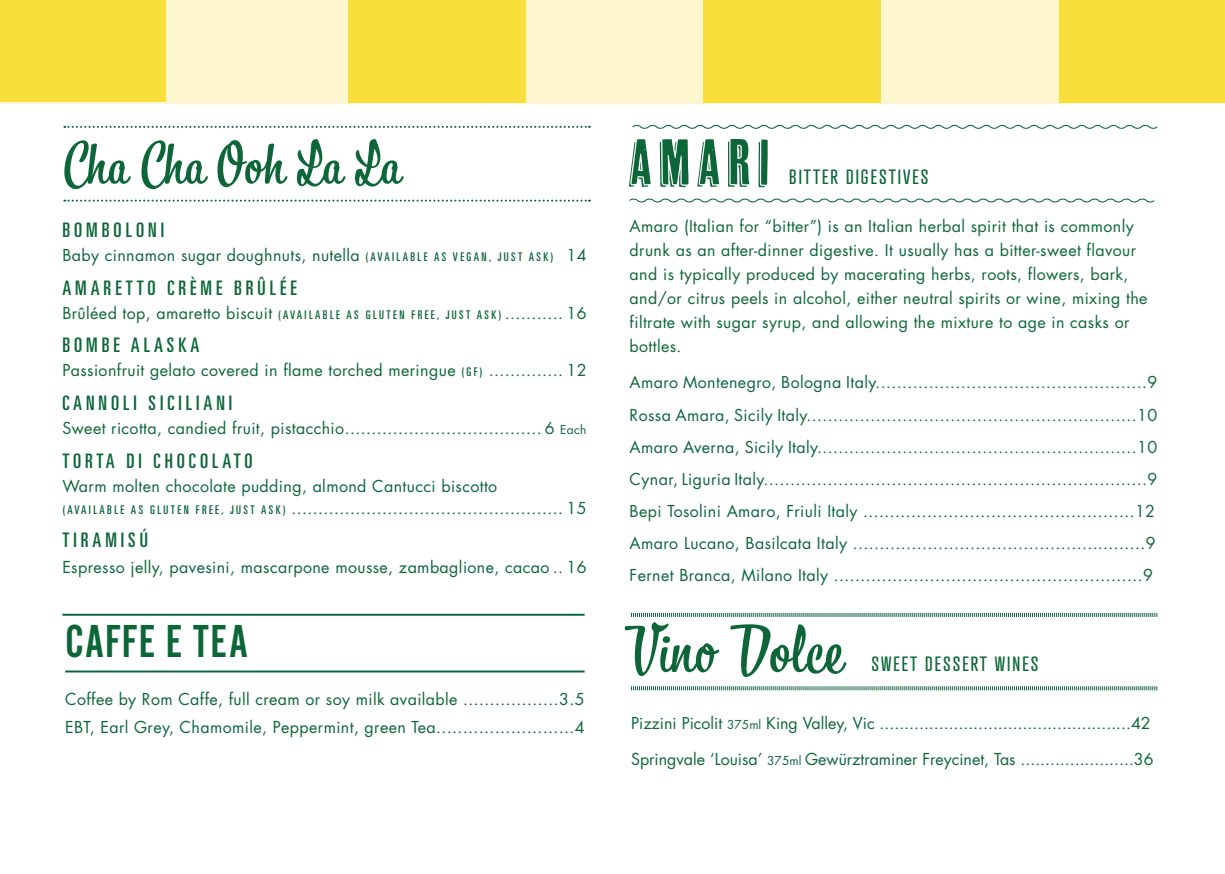
<style>
.page{position:relative;width:1225px;height:874px;background:#fff}
.page>*{position:absolute;margin:0;border:0;box-sizing:border-box;transform-origin:0 0}
.t1{font:64px "Bistro Script";letter-spacing:.02em;color:#0c6638}
.t2{font:64px "Cheap Pine";letter-spacing:.1em;color:#0c6638}
.t3{font:56px "Bistro Script";letter-spacing:.02em;color:#0c6638}
.DRINK_ITEMS{font:48px "Alternate Got No 2 D";letter-spacing:.02em;color:#0c6638}
.t4{font:ultra-condensed 20px "Univers LT Std";letter-spacing:.2em;color:#0c6638}
.t5{font:20px "Atrament";letter-spacing:.1em;color:#0c6638}
.DRINK_ITEMS-2{font:16px/24px "Futura Std";letter-spacing:.025em;color:#0c6638}
.DRINK_ITEMS-3{font:16px "Futura Std";color:#0c6638}
.s1{font-family:"Univers LT Std";font-stretch:ultra-condensed;font-size:12px}
.s2{font-size:12px}
</style>
<div class="page">
<svg style="left:64px;top:199px;width:526px;height:2px"></svg>
<svg style="left:629px;top:198px;width:526px;height:5px"></svg>
<svg style="left:64px;top:126px;width:526px;height:2px"></svg>
<svg style="left:632px;top:124px;width:526px;height:5px"></svg>
<svg style="left:0;top:0;width:1225px;height:104px;fill:#fade3c"></svg>
<hr style="left:65px;top:670px;width:519px;height:2px;background:#0c6638">
<hr style="left:62px;top:613px;width:522px;height:2px;background:#0c6638">
<svg style="left:631px;top:686px;width:526px;height:4px"></svg>
<svg style="left:631px;top:612px;width:526px;height:5px"></svg>
<p class="t3" style="left:62px;top:129px;width:339px">Cha Cha Ooh La La</p>
<p class="t4" style="left:62px;top:218px;width:103px">BOMBOLONI</p>
<p class="DRINK_ITEMS-2" style="left:62px;top:243px;width:526px">Baby cinnamon sugar doughnuts, nutella <span class="s1">( AVA I L A B L E A S V E G A N , J U S T A S K )</span> 14</p>
<p class="t4" style="left:62px;top:276px;width:236px">AMARETTO CRÈME BRÛLÉE</p>
<p class="DRINK_ITEMS-2" style="left:62px;top:301px;width:526px">Brûléed top, amaretto biscuit <span class="s1">(AVAI LAB LE AS G LUTEN FR EE, J U ST AS K)</span> ........... 16</p>
<p class="t4" style="left:62px;top:333px;width:138px">BOMBE ALASKA</p>
<p class="DRINK_ITEMS-2" style="left:62px;top:358px;width:526px">Passionfruit gelato covered in flame torched meringue <span class="s1">( G F )</span> .............. 12</p>
<p class="t4" style="left:62px;top:391px;width:171px">CANNOLI SICILIANI</p>
<p class="DRINK_ITEMS-2" style="left:62px;top:416px;width:526px">Sweet ricotta, candied fruit, pistacchio..................................... 6 <span class="s2">Each</span></p>
<p class="t4" style="left:62px;top:449px;width:192px">TORTA DI CHOCOLATO</p>
<p class="DRINK_ITEMS-2" style="left:62px;top:475px;width:526px;line-height:22px">Warm molten chocolate pudding, almond Cantucci biscotto<br><span class="s1">(AVAI LAB LE AS G LUTEN FR EE, J U ST AS K)</span> ................................................... 15</p>
<p class="t4" style="left:62px;top:528px;width:87px">TIRAMISÚ</p>
<p class="DRINK_ITEMS-2" style="left:62px;top:555px;width:526px">Espresso jelly, pavesini, mascarpone mousse, zambaglione, cacao .. 16</p>
<p class="DRINK_ITEMS" style="left:65px;top:615px;width:184px">CAFFE E TEA</p>
<p class="DRINK_ITEMS-2" style="left:65px;top:687px;width:521px">Coffee by Rom Caffe, full cream or soy milk available ..................3.5</p>
<p class="DRINK_ITEMS-2" style="left:65px;top:715px;width:521px">EBT, Earl Grey, Chamomile, Peppermint, green Tea..........................4</p>
<p class="t2" style="left:629px;top:127px;width:142px">AMARI</p>
<p class="t5" style="left:789px;top:165px;width:141px">BITTER DIGESTIVES</p>
<p class="DRINK_ITEMS-2" style="left:629px;top:214px;width:519px">Amaro (Italian for “bitter”) is an Italian herbal spirit that is commonly drunk as an after-dinner digestive. It usually has a bitter-sweet flavour and is typically produced by macerating herbs, roots, flowers, bark, and/or citrus peels in alcohol, either neutral spirits or wine, mixing the filtrate with sugar syrup, and allowing the mixture to age in casks or bottles.</p>
<p class="DRINK_ITEMS-2" style="left:629px;top:370px;width:529px">Amaro Montenegro, Bologna Italy...................................................9</p>
<p class="DRINK_ITEMS-2" style="left:629px;top:402px;width:529px">Rossa Amara, Sicily Italy..............................................................10</p>
<p class="DRINK_ITEMS-2" style="left:629px;top:434px;width:529px">Amaro Averna, Sicily Italy............................................................10</p>
<p class="DRINK_ITEMS-2" style="left:629px;top:466px;width:529px">Cynar, Liguria Italy........................................................................9</p>
<p class="DRINK_ITEMS-2" style="left:629px;top:498px;width:527px">Bepi Tosolini Amaro, Friuli Italy ...................................................12</p>
<p class="DRINK_ITEMS-2" style="left:629px;top:530px;width:528px">Amaro Lucano, Basilcata Italy .......................................................9</p>
<p class="DRINK_ITEMS-2" style="left:629px;top:562px;width:525px">Fernet Branca, Milano Italy ..........................................................9</p>
<p class="t1" style="left:631px;top:609px;width:212px">Vino Dolce</p>
<p class="t5" style="left:871px;top:651px;width:168px">SWEET DESSERT WINES</p>
<p class="DRINK_ITEMS-3" style="left:631px;top:713px;width:521px">Pizzini Picolit <span class="s2">375ml</span> King Valley, Vic ...................................................42</p>
<p class="DRINK_ITEMS-3" style="left:631px;top:749px;width:524px">Springvale ‘Louisa’ <span class="s2">375ml</span> Gewürztraminer Freycinet, Tas .......................36</p>
</div>
